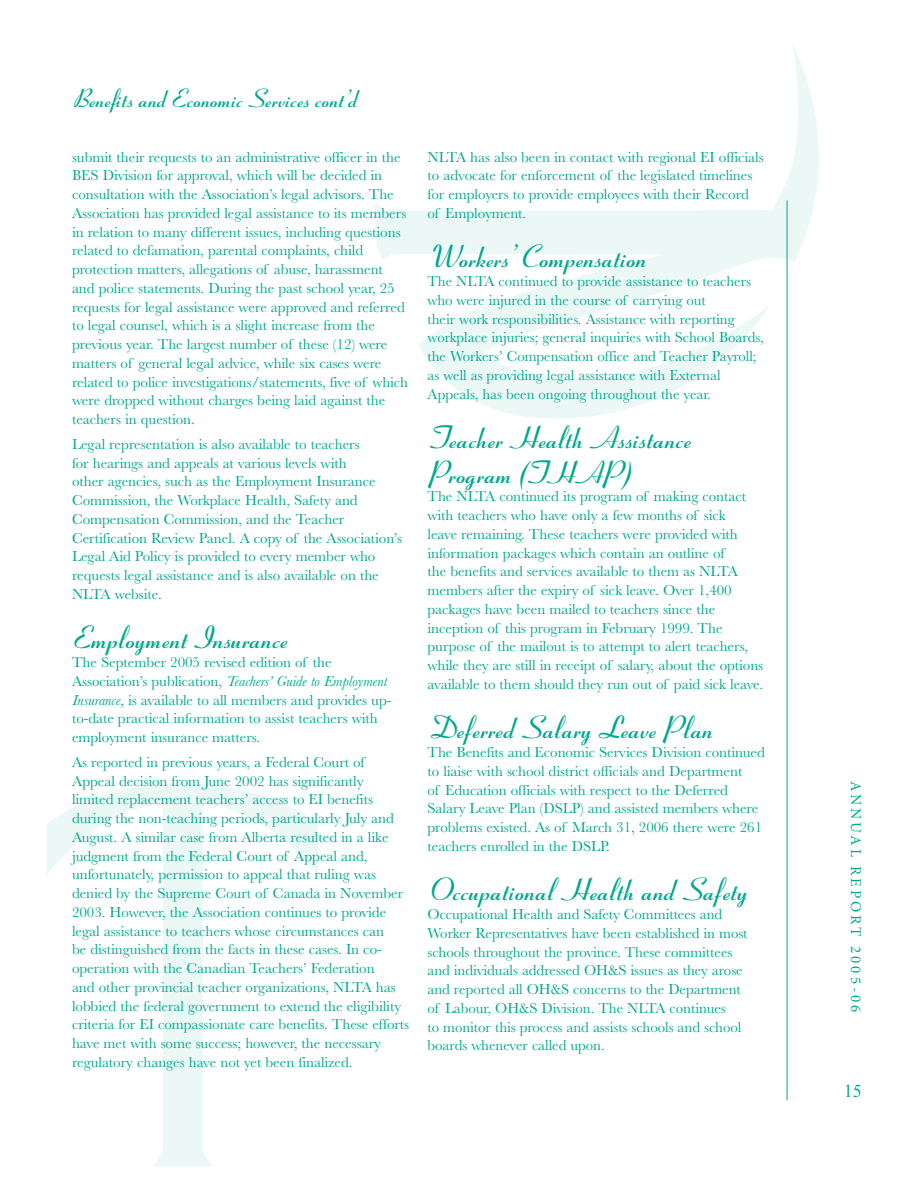
<style>
.page{position:relative;width:918px;height:1188px;background:#fff}
.page>*{position:absolute;margin:0;border:0;box-sizing:border-box;transform-origin:0 0}
.t1{font:700 33px/34.5px "Coronet";letter-spacing:-.005em;color:#00a88f}
.t2{font:700 27px "Coronet";color:#00a88f}
.t3{font:18px "Times New Roman";color:#00a88f}
.t4{font:15px/18.8px "Baskerville";letter-spacing:-.005em;color:#00a88f}
.t5{font:15px "Minion Pro";letter-spacing:.2em;color:#00a88f}
.s1{font-style:italic}
</style>
<div class="page">
<svg style="left:374px;top:45px;width:445px;height:382px"></svg>
<hr style="left:787px;top:201px;width:1px;height:899px;background:#00a88f">
<svg style="left:46px;top:783px;width:272px;height:384px"></svg>
<h2 class="t2" style="left:72px;top:83px;width:286px">Benefits and Economic Services cont’d</h2>
<p class="t4" style="left:72px;top:147px;width:338px">submit their requests to an administrative officer in the BES Division for approval, which will be decided in consultation with the Association’s legal advisors. The Association has provided legal assistance to its members in relation to many different issues, including questions related to defamation, parental complaints, child protection matters, allegations of abuse, harassment and police statements. During the past school year, 25 requests for legal assistance were approved and referred to legal counsel, which is a slight increase from the previous year. The largest number of these (12) were matters of general legal advice, while six cases were related to police investigations/statements, five of which were dropped without charges being laid against the teachers in question.</p>
<p class="t4" style="left:72px;top:435px;width:332px">Legal representation is also available to teachers<br>for hearings and appeals at various levels with<br>other agencies, such as the Employment Insurance Commission, the Workplace Health, Safety and Compensation Commission, and the Teacher Certification Review Panel. A copy of the Association’s Legal Aid Policy is provided to every member who requests legal assistance and is also available on the NLTA website.</p>
<h1 class="t1" style="left:72px;top:621px;width:216px">Employment Insurance</h1>
<p class="t4" style="left:72px;top:653px;width:321px">The September 2005 revised edition of the Association’s publication, <span class="s1">Teachers’ Guide to Employment Insurance</span>, is available to all members and provides up&shy;to-date practical information to assist teachers with employment insurance matters.</p>
<p class="t4" style="left:72px;top:753px;width:339px">As reported in previous years, a Federal Court of Appeal decision from June 2002 has significantly<br>limited replacement teachers’ access to EI benefits during the non-teaching periods, particularly July and August. A similar case from Alberta resulted in a like judgment from the Federal Court of Appeal and, unfortunately, permission to appeal that ruling was denied by the Supreme Court of Canada in November 2003. However, the Association continues to provide legal assistance to teachers whose circumstances can<br>be distinguished from the facts in these cases. In co&shy;operation with the Canadian Teachers’ Federation<br>and other provincial teacher organizations, NLTA has lobbied the federal government to extend the eligibility criteria for EI compassionate care benefits. These efforts have met with some success; however, the necessary regulatory changes have not yet been finalized.</p>
<p class="t4" style="left:428px;top:147px;width:338px">NLTA has also been in contact with regional EI officials to advocate for enforcement of the legislated timelines for employers to provide employees with their Record of Employment.</p>
<h1 class="t1" style="left:428px;top:240px;width:219px">Workers’ Compensation</h1>
<p class="t4" style="left:428px;top:272px;width:338px">The NLTA continued to provide assistance to teachers who were injured in the course of carrying out<br>their work responsibilities. Assistance with reporting workplace injuries; general inquiries with School Boards, the Workers’ Compensation office and Teacher Payroll; as well as providing legal assistance with External Appeals, has been ongoing throughout the year.</p>
<h1 class="t1" style="left:428px;top:420px;width:264px">Teacher Health Assistance<br>Program (THAP)</h1>
<p class="t4" style="left:428px;top:487px;width:337px">The NLTA continued its program of making contact with teachers who have only a few months of sick<br>leave remaining. These teachers were provided with information packages which contain an outline of<br>the benefits and services available to them as NLTA members after the expiry of sick leave. Over 1,400 packages have been mailed to teachers since the inception of this program in February 1999. The purpose of the mailout is to attempt to alert teachers, while they are still in receipt of salary, about the options available to them should they run out of paid sick leave.</p>
<h1 class="t1" style="left:428px;top:711px;width:286px">Deferred Salary Leave Plan</h1>
<p class="t4" style="left:428px;top:743px;width:339px">The Benefits and Economic Services Division continued to liaise with school district officials and Department<br>of Education officials with respect to the Deferred Salary Leave Plan (DSLP) and assisted members where problems existed. As of March 31, 2006 there were 261 teachers enrolled in the DSLP.</p>
<h1 class="t1" style="left:428px;top:873px;width:321px">Occupational Health and Safety</h1>
<p class="t4" style="left:428px;top:905px;width:322px">Occupational Health and Safety Committees and Worker Representatives have been established in most schools throughout the province. These committees and individuals addressed OH&amp;S issues as they arose and reported all OH&amp;S concerns to the Department of Labour, OH&amp;S Division. The NLTA continues<br>to monitor this process and assists schools and school boards whenever called upon.</p>
<p class="t5" style="left:866px;top:781px;width:233px;rotate:90deg">ANNUAL REPORT 2005-06</p>
<p class="t3" style="left:844px;top:1081px;width:17px">15</p>
</div>
